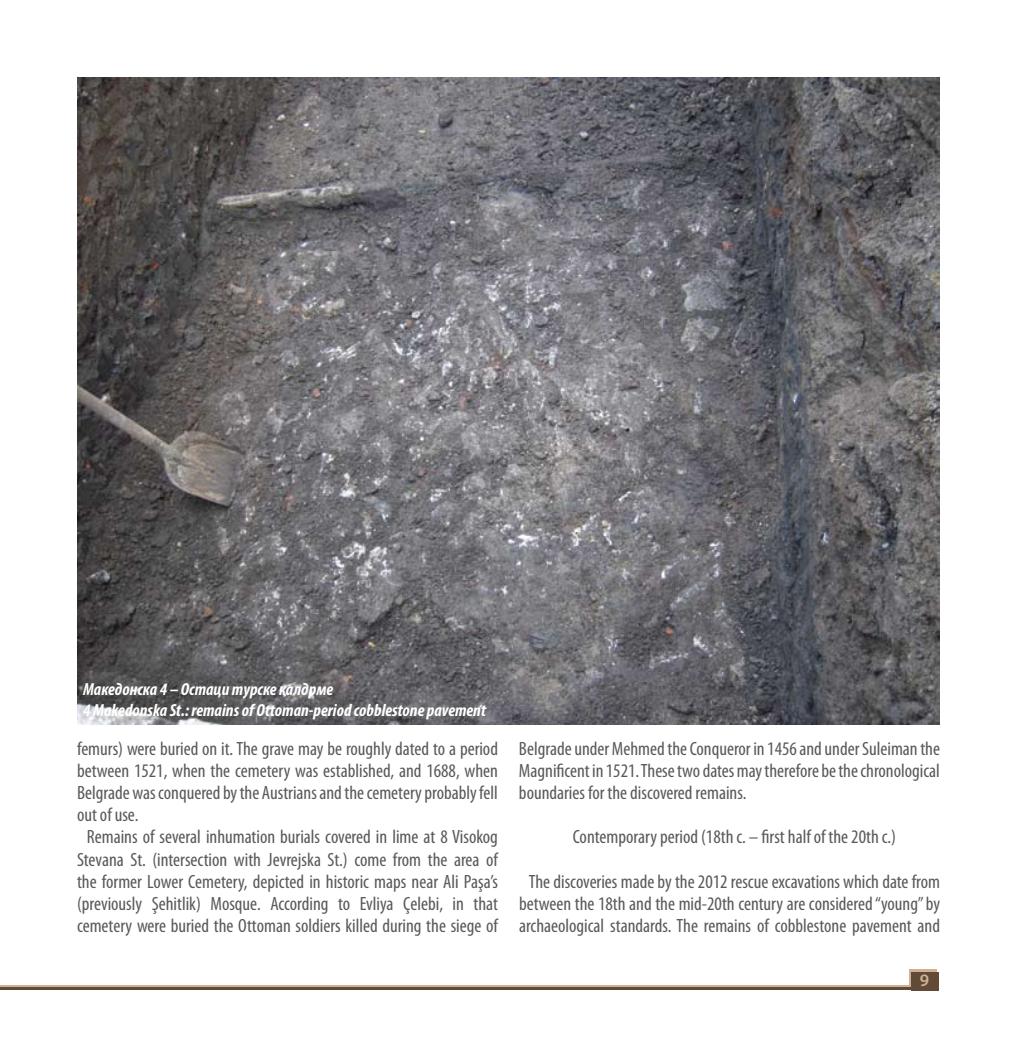
<style>
.page{position:relative;width:1017px;height:1042px;background:#fff}
.page>*{position:absolute;margin:0;border:0;box-sizing:border-box;transform-origin:0 0}
.t1{font:condensed 19.25px/22.2px "Myriad Pro";color:#58595b;text-align:justify}
.t2{font:italic 700 condensed 17.5px/21px "Myriad Pro";color:#fff}
.t3{font:600 17.5px "Myriad Pro";color:#ceb095}
</style>
<div class="page">
<div style="left:909px;top:969px;width:27px;height:19px;background:#ceb095"></div>
<hr style="left:0;top:985px;width:934px;height:3px;background:#ceb095">
<div style="left:911px;top:971px;width:28px;height:19px;background:#624b36"></div>
<hr style="left:0;top:987px;width:914px;height:3px;background:#624b36">
<img style="left:77px;top:77px;width:863px;height:647px">
<p class="t2" style="left:83px;top:678px;width:404px">Македонска 4 – Остаци турске калдрме<br>4 Makedonska St.: remains of Ottoman-period cobblestone pavement</p>
<p class="t1" style="left:77px;top:737px;width:423px">femurs) were buried on it. The grave may be roughly dated to a period</p>
<p class="t1" style="left:77px;top:759px;width:423px">between 1521, when the cemetery was established, and 1688, when</p>
<p class="t1" style="left:77px;top:781px;width:422px">Belgrade was conquered by the Austrians and the cemetery probably fell</p>
<p class="t1" style="left:77px;top:803px;width:63px">out of use.</p>
<p class="t1" style="left:87px;top:826px;width:413px">Remains of several inhumation burials covered in lime at 8 Visokog</p>
<p class="t1" style="left:77px;top:848px;width:422px">Stevana St. (intersection with Jevrejska St.) come from the area of</p>
<p class="t1" style="left:77px;top:870px;width:422px">the former Lower Cemetery, depicted in historic maps near Ali Paşa’s</p>
<p class="t1" style="left:77px;top:892px;width:422px">(previously Şehitlik) Mosque. According to Evliya Çelebi, in that</p>
<p class="t1" style="left:77px;top:914px;width:422px">cemetery were buried the Ottoman soldiers killed during the siege of</p>
<p class="t1" style="left:519px;top:737px;width:423px">Belgrade under Mehmed the Conqueror in 1456 and under Suleiman the Magnificent in 1521. These two dates may therefore be the chronological boundaries for the discovered remains.</p>
<p class="t1" style="left:573px;top:826px;width:325px">Contemporary period (18th c. – first half of the 20th c.)</p>
<p class="t1" style="left:519px;top:870px;width:422px;text-align:center">The discoveries made by the 2012 rescue excavations which date from between the 18th and the mid-20th century are considered “young” by archaeological standards. The remains of cobblestone pavement and</p>
<p class="t3" style="left:920px;top:969px;width:11px">9</p>
</div>
